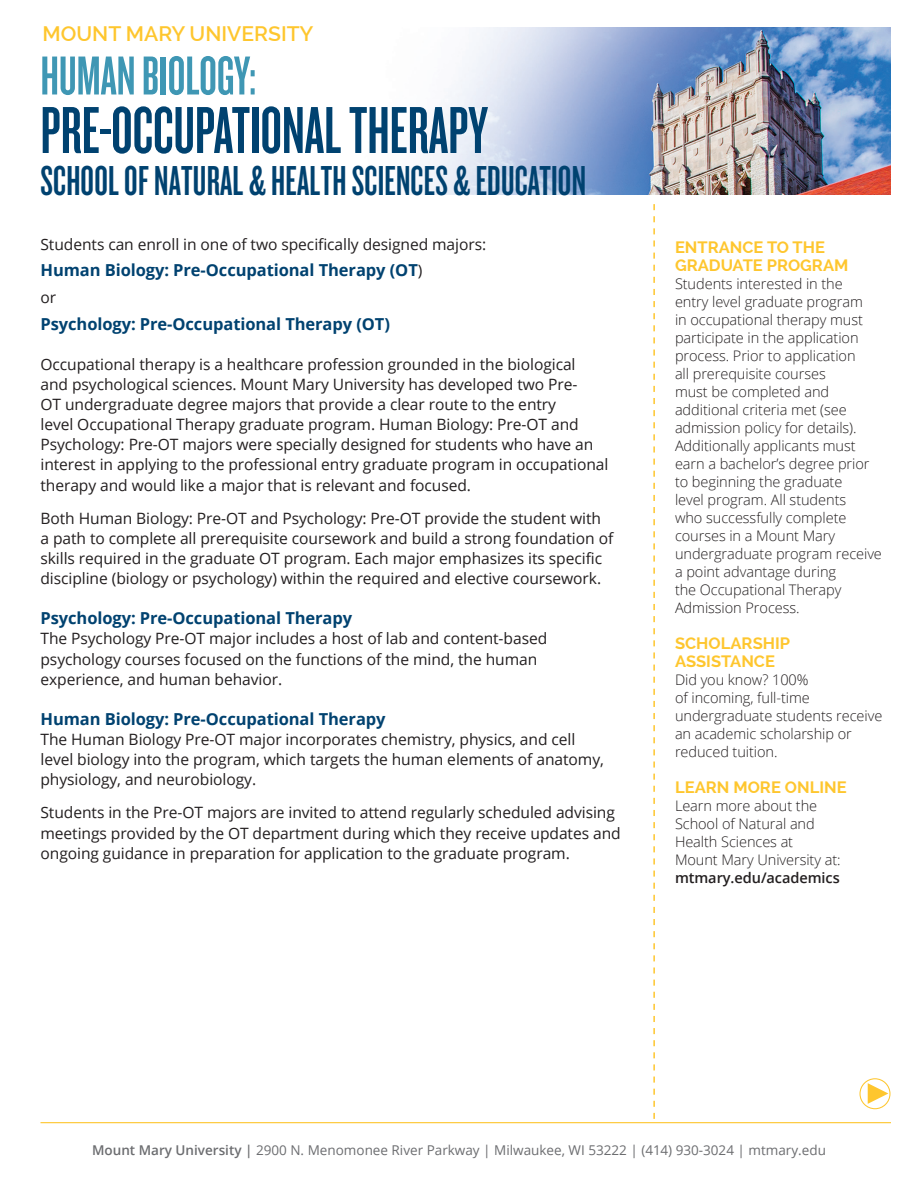
<style>
.page{position:relative;width:918px;height:1188px;background:#fff}
.page>*{position:absolute;margin:0;border:0;box-sizing:border-box;transform-origin:0 0}
.t1{font:69px "Knockout 47 Bantamweight";color:#004270}
.t2{font:57px "Knockout 47 Bantamweight";color:#3f97b4}
.t3{font:43.5px "Knockout 47 Bantamweight";letter-spacing:.005em;color:#004270}
.t4{font:600 21px "Raleway";color:#fec62e}
.t5{font:700 16.5px "Open Sans";letter-spacing:-.005em;color:#004270}
.t6{font:700 16.5px/18px "Raleway";color:#fec62e}
.t7{font:15.6px/20.1px "Open Sans";letter-spacing:-.005em;color:#231f20}
.t8{font:300 14.55px/18px "Open Sans";letter-spacing:-.005em;color:#231f20}
.t9{font:600 14.55px "Open Sans";letter-spacing:-.005em;color:#231f20}
.t10{font:13.5px "Open Sans";color:#6c6d70}
.s1{font-weight:400;font-size:15.6px;color:#231f20}
.s2{font-weight:600}
</style>
<div class="page">
<img style="left:416px;top:27px;width:475px;height:168px">
<svg style="left:653px;top:204px;width:2px;height:915px"></svg>
<hr style="left:40px;top:1122px;width:851px;height:1px;background:#fec62e">
<svg style="left:868px;top:1083px;width:20px;height:21px"></svg>
<div style="left:859px;top:1078px;width:31px;height:31px;border:1px solid #fec62e;border-radius:50%"></div>
<p class="t4" style="left:43px;top:22px;width:272px">MOUNT MARY UNIVERSITY</p>
<p class="t2" style="left:40px;top:42px;width:217px">HUMAN BIOLOGY:</p>
<p class="t1" style="left:40px;top:90px;width:449px">PRE-OCCUPATIONAL THERAPY</p>
<p class="t3" style="left:40px;top:155px;width:547px">SCHOOL OF NATURAL &amp; HEALTH SCIENCES &amp; EDUCATION</p>
<p class="t7" style="left:40px;top:233px;width:447px">Students can enroll in one of two specifically designed majors:</p>
<p class="t5" style="left:40px;top:259px;width:383px">Human Biology: Pre-Occupational Therapy (OT<span class="s1">)</span></p>
<p class="t7" style="left:40px;top:287px;width:17px">or</p>
<p class="t5" style="left:40px;top:312px;width:351px">Psychology: Pre-Occupational Therapy (OT)</p>
<p class="t7" style="left:40px;top:354px;width:569px">Occupational therapy is a healthcare profession grounded in the biological<br>and psychological sciences. Mount Mary University has developed two Pre-<br>OT undergraduate degree majors that provide a clear route to the entry<br>level Occupational Therapy graduate program. Human Biology: Pre-OT and Psychology: Pre-OT majors were specially designed for students who have an interest in applying to the professional entry graduate program in occupational therapy and would like a major that is relevant and focused.</p>
<p class="t7" style="left:40px;top:508px;width:574px">Both Human Biology: Pre-OT and Psychology: Pre-OT provide the student with a path to complete all prerequisite coursework and build a strong foundation of skills required in the graduate OT program. Each major emphasizes its specific discipline (biology or psychology) within the required and elective coursework.</p>
<p class="t5" style="left:40px;top:607px;width:313px">Psychology: Pre-Occupational Therapy</p>
<p class="t7" style="left:40px;top:628px;width:508px">The Psychology Pre-OT major includes a host of lab and content-based psychology courses focused on the functions of the mind, the human experience, and human behavior.</p>
<p class="t5" style="left:40px;top:707px;width:347px">Human Biology: Pre-Occupational Therapy</p>
<p class="t7" style="left:40px;top:729px;width:565px">The Human Biology Pre-OT major incorporates chemistry, physics, and cell level biology into the program, which targets the human elements of anatomy, physiology, and neurobiology.</p>
<p class="t7" style="left:40px;top:802px;width:582px">Students in the Pre-OT majors are invited to attend regularly scheduled advising meetings provided by the OT department during which they receive updates and ongoing guidance in preparation for application to the graduate program.</p>
<p class="t6" style="left:675px;top:238px;width:175px">ENTRANCE TO THE<br>GRADUATE PROGRAM</p>
<p class="t8" style="left:675px;top:274px;width:208px">Students interested in the<br>entry level graduate program<br>in occupational therapy must participate in the application process. Prior to application<br>all prerequisite courses<br>must be completed and additional criteria met (see admission policy for details).<br>Additionally applicants must earn a bachelor’s degree prior to beginning the graduate<br>level program. All students<br>who successfully complete courses in a Mount Mary undergraduate program receive a point advantage during<br>the Occupational Therapy<br>Admission Process.</p>
<p class="t6" style="left:675px;top:634px;width:117px">SCHOLARSHIP<br>ASSISTANCE</p>
<p class="t8" style="left:675px;top:670px;width:209px">Did you know? 100%<br>of incoming, full-time undergraduate students receive an academic scholarship or reduced tuition.</p>
<p class="t6" style="left:675px;top:778px;width:173px">LEARN MORE ONLINE</p>
<p class="t8" style="left:675px;top:796px;width:144px">Learn more about the<br>School of Natural and<br>Health Sciences at</p>
<p class="t8" style="left:675px;top:850px;width:167px">Mount Mary University at:</p>
<p class="t9" style="left:675px;top:868px;width:166px">mtmary.edu/academics</p>
<p class="t10" style="left:92px;top:1140px;width:735px"><span class="s2">Mount Mary University |</span> 2900 N. Menomonee River Parkway | Milwaukee, WI 53222 | (414) 930-3024 | mtmary.edu</p>
</div>
